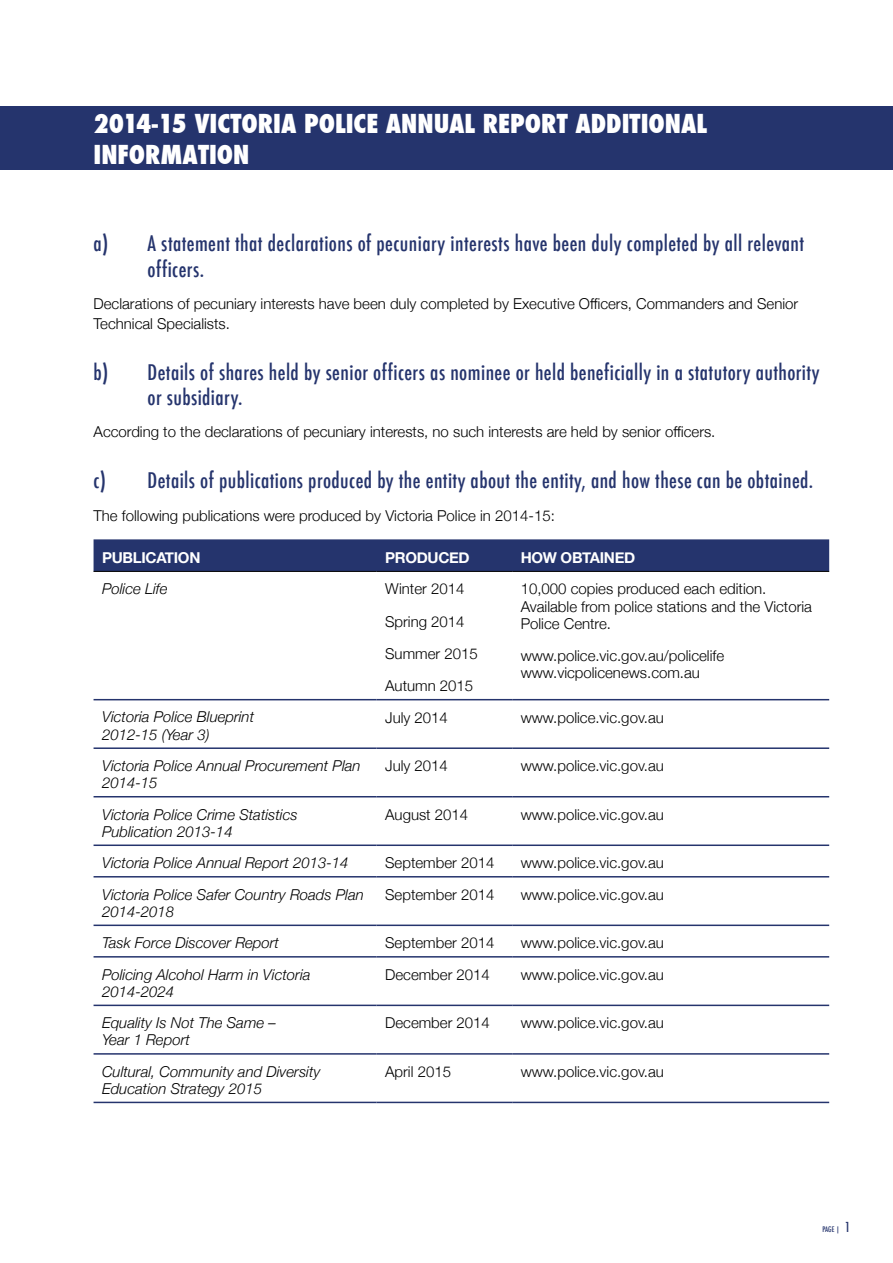
<style>
.page{position:relative;width:893px;height:1263px;background:#fff}
.page>*{position:absolute;margin:0;border:0;box-sizing:border-box;transform-origin:0 0}
.t1{font:800 condensed 25.5px/30.6px "Futura";color:#fff}
.t2{font:500 condensed 21px/25.5px "Futura";letter-spacing:.02em;color:#25346d}
.t3{font:300 15px/32.2px "Helvetica Neue";color:#000}
.t4{font:italic 300 15px/17.2px "Helvetica Neue";color:#000}
.t5{font:700 15px "Helvetica Neue";letter-spacing:-.02em;color:#fff}
.t6{font:500 condensed 7.5px "Futura";color:#25346d}
.s1{font-size:13.5px}
</style>
<div class="page">
<div style="left:0;top:106px;width:893px;height:64px;background:#25346d"></div>
<div style="left:94px;top:539px;width:735px;height:32px;background:#25346d"></div>
<hr style="left:94px;top:699px;width:283px;height:1px;background:#25346d">
<hr style="left:377px;top:699px;width:135px;height:1px;background:#25346d">
<hr style="left:512px;top:699px;width:317px;height:1px;background:#25346d">
<hr style="left:94px;top:747px;width:283px;height:2px;background:#25346d">
<hr style="left:377px;top:747px;width:135px;height:2px;background:#25346d">
<hr style="left:512px;top:747px;width:317px;height:2px;background:#25346d">
<hr style="left:94px;top:796px;width:283px;height:1px;background:#25346d">
<hr style="left:377px;top:796px;width:135px;height:1px;background:#25346d">
<hr style="left:512px;top:796px;width:317px;height:1px;background:#25346d">
<hr style="left:94px;top:844px;width:283px;height:2px;background:#25346d">
<hr style="left:377px;top:844px;width:135px;height:2px;background:#25346d">
<hr style="left:512px;top:844px;width:317px;height:2px;background:#25346d">
<hr style="left:94px;top:876px;width:283px;height:1px;background:#25346d">
<hr style="left:377px;top:876px;width:135px;height:1px;background:#25346d">
<hr style="left:512px;top:876px;width:317px;height:1px;background:#25346d">
<hr style="left:94px;top:924px;width:283px;height:2px;background:#25346d">
<hr style="left:377px;top:924px;width:135px;height:2px;background:#25346d">
<hr style="left:512px;top:924px;width:317px;height:2px;background:#25346d">
<hr style="left:94px;top:956px;width:283px;height:1px;background:#25346d">
<hr style="left:377px;top:956px;width:135px;height:1px;background:#25346d">
<hr style="left:512px;top:956px;width:317px;height:1px;background:#25346d">
<hr style="left:94px;top:1004px;width:283px;height:2px;background:#25346d">
<hr style="left:377px;top:1004px;width:135px;height:2px;background:#25346d">
<hr style="left:512px;top:1004px;width:317px;height:2px;background:#25346d">
<hr style="left:94px;top:571px;width:283px;height:1px;background:#000">
<hr style="left:377px;top:571px;width:135px;height:1px;background:#000">
<hr style="left:512px;top:571px;width:317px;height:1px;background:#000">
<hr style="left:94px;top:1053px;width:283px;height:2px;background:#25346d">
<hr style="left:377px;top:1053px;width:135px;height:2px;background:#25346d">
<hr style="left:512px;top:1053px;width:317px;height:2px;background:#25346d">
<hr style="left:94px;top:1102px;width:283px;height:1px;background:#25346d">
<hr style="left:377px;top:1102px;width:135px;height:1px;background:#25346d">
<hr style="left:512px;top:1102px;width:317px;height:1px;background:#25346d">
<h1 class="t1" style="left:94px;top:109px;width:615px">2014-15 VICTORIA POLICE ANNUAL REPORT ADDITIONAL<br>INFORMATION</h1>
<h2 class="t2" style="left:148px;top:231px;width:658px;text-indent:-54px">a) A statement that declarations of pecuniary interests have been duly completed by all relevant officers.</h2>
<p class="t3" style="left:94px;top:293px;width:706px;line-height:19.5px">Declarations of pecuniary interests have been duly completed by Executive Officers, Commanders and Senior<br>Technical Specialists.</p>
<h2 class="t2" style="left:148px;top:359px;width:673px;text-indent:-54px">b) Details of shares held by senior officers as nominee or held beneficially in a statutory authority or subsidiary.</h2>
<p class="t3" style="left:94px;top:415px;width:623px">According to the declarations of pecuniary interests, no such interests are held by senior officers.</p>
<h2 class="t2" style="left:94px;top:468px;width:721px">c) Details of publications produced by the entity about the entity, and how these can be obtained.</h2>
<p class="t3" style="left:94px;top:498px;width:463px">The following publications were produced by Victoria Police in 2014-15:</p>
<p class="t5" style="left:102px;top:546px;width:100px">PUBLICATION</p>
<p class="t5" style="left:385px;top:546px;width:86px">PRODUCED</p>
<p class="t5" style="left:521px;top:546px;width:116px">HOW OBTAINED</p>
<p class="t4" style="left:102px;top:579px;width:67px">Police Life</p>
<p class="t3" style="left:385px;top:572px;width:94px">Winter 2014<br>Spring 2014<br>Summer 2015<br>Autumn 2015</p>
<p class="t3" style="left:521px;top:579px;width:293px;line-height:17.2px">10,000 copies produced each edition.<br>Available from police stations and the Victoria<br>Police Centre.</p>
<p class="t3" style="left:521px;top:646px;width:205px;line-height:17.2px">www.police.vic.gov.au/policelife www.vicpolicenews.com.au</p>
<p class="t4" style="left:102px;top:707px;width:154px">Victoria Police Blueprint<br>2012-15 (Year 3)</p>
<p class="t3" style="left:385px;top:700px;width:64px">July 2014</p>
<p class="t3" style="left:521px;top:700px;width:145px">www.police.vic.gov.au</p>
<p class="t4" style="left:102px;top:756px;width:260px">Victoria Police Annual Procurement Plan<br>2014-15</p>
<p class="t3" style="left:385px;top:749px;width:64px">July 2014</p>
<p class="t3" style="left:521px;top:749px;width:145px">www.police.vic.gov.au</p>
<p class="t4" style="left:102px;top:804px;width:197px">Victoria Police Crime Statistics<br>Publication 2013-14</p>
<p class="t3" style="left:385px;top:797px;width:85px">August 2014</p>
<p class="t3" style="left:521px;top:797px;width:145px">www.police.vic.gov.au</p>
<p class="t4" style="left:102px;top:853px;width:248px">Victoria Police Annual Report 2013-14</p>
<p class="t3" style="left:385px;top:846px;width:111px">September 2014</p>
<p class="t3" style="left:521px;top:846px;width:145px">www.police.vic.gov.au</p>
<p class="t4" style="left:102px;top:885px;width:263px">Victoria Police Safer Country Roads Plan<br>2014-2018</p>
<p class="t3" style="left:385px;top:877px;width:111px">September 2014</p>
<p class="t3" style="left:521px;top:877px;width:145px">www.police.vic.gov.au</p>
<p class="t4" style="left:102px;top:933px;width:179px">Task Force Discover Report</p>
<p class="t3" style="left:385px;top:926px;width:111px">September 2014</p>
<p class="t3" style="left:521px;top:926px;width:145px">www.police.vic.gov.au</p>
<p class="t4" style="left:102px;top:965px;width:210px">Policing Alcohol Harm in Victoria<br>2014-2024</p>
<p class="t3" style="left:385px;top:957px;width:106px">December 2014</p>
<p class="t3" style="left:521px;top:957px;width:145px">www.police.vic.gov.au</p>
<p class="t4" style="left:102px;top:1013px;width:175px">Equality Is Not The Same –<br>Year 1 Report</p>
<p class="t3" style="left:385px;top:1006px;width:106px">December 2014</p>
<p class="t3" style="left:521px;top:1006px;width:145px">www.police.vic.gov.au</p>
<p class="t4" style="left:102px;top:1062px;width:220px">Cultural, Community and Diversity<br>Education Strategy 2015</p>
<p class="t3" style="left:385px;top:1054px;width:67px">April 2015</p>
<p class="t3" style="left:521px;top:1054px;width:145px">www.police.vic.gov.au</p>
<p class="t6" style="left:822px;top:1224px;width:29px">PAGE | <span class="s1">1</span></p>
</div>
